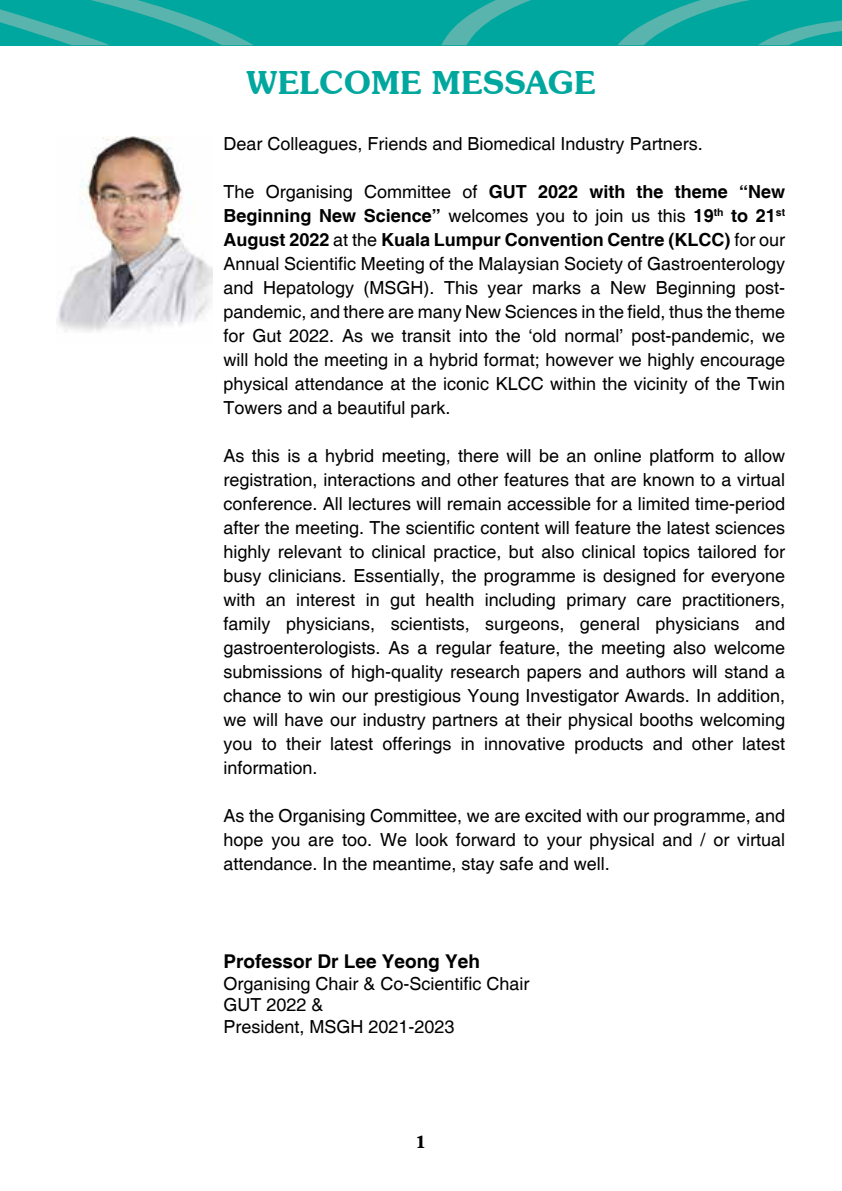
<style>
.page{position:relative;width:842px;height:1191px;background:#fff}
.page>*{position:absolute;margin:0;border:0;box-sizing:border-box;transform-origin:0 0}
.t1{font:600 32px "Souvenir IT Cby BT";color:#00a79e}
.t2{font:700 19px "Helvetica";color:#000}
.t3{font:18px/24px "Helvetica";color:#000;text-align:justify}
.t4{font:600 17px "Souvenir IT Cby BT";color:#000}
.s1{font-weight:700}
</style>
<div class="page">
<div style="left:0;top:0;width:842px;height:45px;background:#00a79e"></div>
<svg style="left:441px;top:0;width:401px;height:45px"></svg>
<svg style="left:0;top:0;width:253px;height:45px"></svg>
<img style="left:57px;top:137px;width:155px;height:195px">
<h1 class="t1" style="left:246px;top:63px;width:351px">WELCOME MESSAGE</h1>
<p class="t3" style="left:223px;top:132px;width:481px">Dear Colleagues, Friends and Biomedical Industry Partners.</p>
<p class="t3" style="left:223px;top:180px;width:563px">The Organising Committee of <span class="s1">GUT 2022 with the theme “New Beginning New Science”</span> welcomes you to join us this <span class="s1">19</span><sup>th</sup> <span class="s1">to 21</span><sup>st </sup><span class="s1">August 2022</span> at the <span class="s1">Kuala Lumpur Convention Centre (KLCC)</span> for our Annual Scientific Meeting of the Malaysian Society of Gastroenterology and Hepatology (MSGH). This year marks a New Beginning post&shy;pandemic, and there are many New Sciences in the field, thus the theme for Gut 2022. As we transit into the ‘old normal’ post-pandemic, we will hold the meeting in a hybrid format; however we highly encourage physical attendance at the iconic KLCC within the vicinity of the Twin Towers and a beautiful park.</p>
<p class="t3" style="left:223px;top:444px;width:563px">As this is a hybrid meeting, there will be an online platform to allow registration, interactions and other features that are known to a virtual conference. All lectures will remain accessible for a limited time-period after the meeting. The scientific content will feature the latest sciences highly relevant to clinical practice, but also clinical topics tailored for busy clinicians. Essentially, the programme is designed for everyone with an interest in gut health including primary care practitioners, family physicians, scientists, surgeons, general physicians and gastroenterologists. As a regular feature, the meeting also welcome submissions of high-quality research papers and authors will stand a chance to win our prestigious Young Investigator Awards. In addition, we will have our industry partners at their physical booths welcoming you to their latest offerings in innovative products and other latest information.</p>
<p class="t3" style="left:223px;top:804px;width:563px">As the Organising Committee, we are excited with our programme, and hope you are too. We look forward to your physical and / or virtual attendance. In the meantime, stay safe and well.</p>
<p class="t2" style="left:223px;top:950px;width:258px">Professor Dr Lee Yeong Yeh</p>
<p class="t3" style="left:223px;top:973px;width:308px;line-height:21.6px;text-align:left">Organising Chair &amp; Co-Scientific Chair<br>GUT 2022 &amp;<br>President, MSGH 2021-2023</p>
<p class="t4" style="left:416px;top:1131px;width:12px">1</p>
</div>
